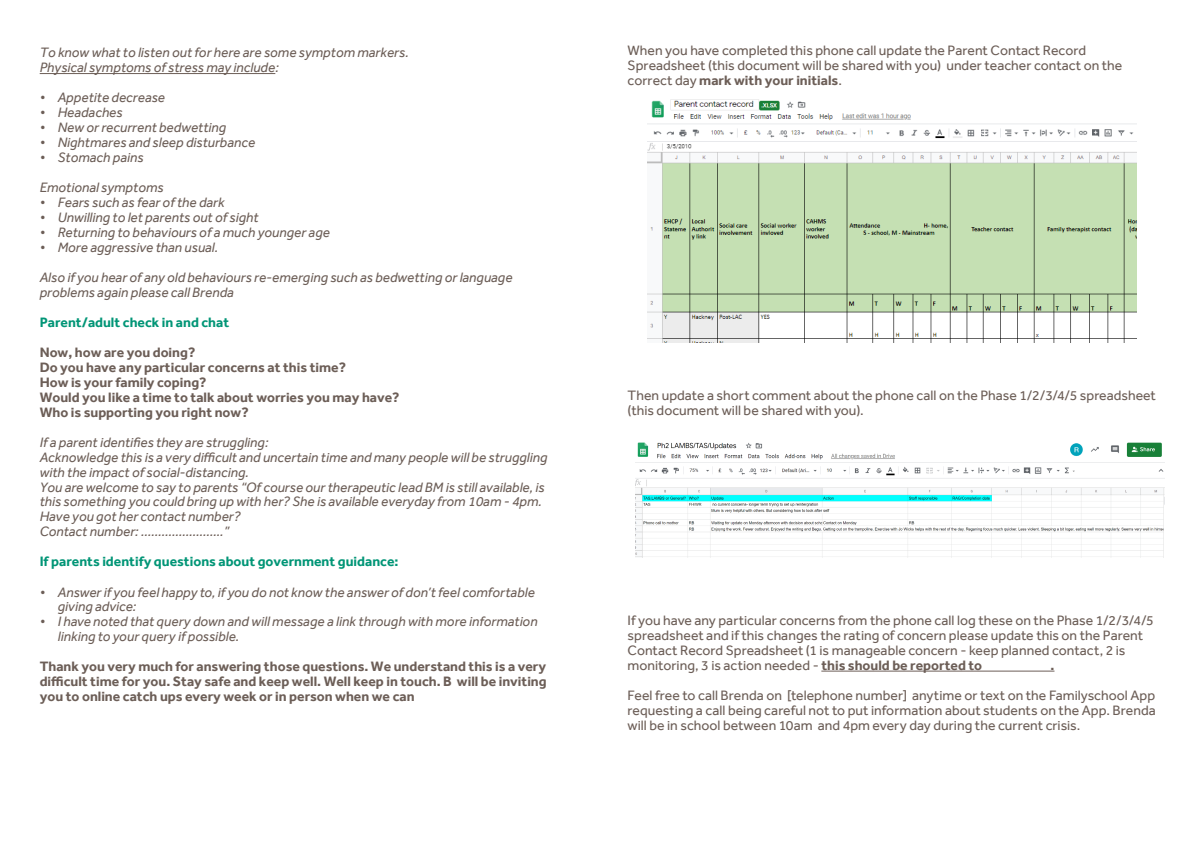
<style>
.page{position:relative;width:1191px;height:842px;background:#fff}
.page>*{position:absolute;margin:0;border:0;box-sizing:border-box;transform-origin:0 0}
.t1{font:italic 14px/15px "Effra";color:#6c5e57}
.t2{font:14px/15px "Effra";color:#6c5e57}
.t3{font:700 14px/15px "Effra";color:#6c5e57}
.t4{font:700 14px "Effra";color:#009576}
.s1{font-weight:700}
</style>
<div class="page">
<hr style="left:40px;top:73px;width:235px;height:1px;background:#6c5e57">
<hr style="left:821px;top:671px;width:233px;height:1px;background:#6c5e57">
<img style="left:647px;top:99px;width:489px;height:244px">
<img style="left:635px;top:443px;width:529px;height:115px">
<p class="t1" style="left:40px;top:44px;width:370px">To know what to listen out for here are some symptom markers.<br>Physical symptoms of stress may include:</p>
<p class="t1" style="left:40px;top:89px;width:127px">• Appetite decrease</p>
<p class="t1" style="left:40px;top:104px;width:84px">• Headaches</p>
<p class="t1" style="left:40px;top:119px;width:188px">• New or recurrent bedwetting</p>
<p class="t1" style="left:40px;top:134px;width:217px">• Nightmares and sleep disturbance</p>
<p class="t1" style="left:40px;top:142px;width:125px;line-height:30px">• Stomach pains<br>Emotional symptoms</p>
<p class="t1" style="left:40px;top:194px;width:187px">• Fears such as fear of the dark</p>
<p class="t1" style="left:40px;top:209px;width:220px">• Unwilling to let parents out of sight</p>
<p class="t1" style="left:40px;top:224px;width:292px">• Returning to behaviours of a much younger age</p>
<p class="t1" style="left:40px;top:232px;width:474px;line-height:30px">• More aggressive than usual.<br>Also if you hear of any old behaviours re-emerging such as bedwetting or language</p>
<p class="t1" style="left:40px;top:284px;width:196px">problems again please call Brenda</p>
<p class="t4" style="left:40px;top:313px;width:191px">Parent/adult check in and chat</p>
<p class="t3" style="left:40px;top:344px;width:361px">Now, how are you doing?<br>Do you have any particular concerns at this time?<br>How is your family coping?<br>Would you like a time to talk about worries you may have?<br>Who is supporting you right now?</p>
<p class="t1" style="left:40px;top:434px;width:509px">If a parent identifies they are struggling:<br>Acknowledge this is a very difficult and uncertain time and many people will be struggling with the impact of social-distancing.<br>You are welcome to say to parents “Of course our therapeutic lead BM is still available, is this something you could bring up with her? She is available everyday from 10am - 4pm.<br>Have you got her contact number?<br>Contact number: …………………...”</p>
<p class="t4" style="left:40px;top:553px;width:360px">If parents identify questions about government guidance:</p>
<p class="t1" style="left:58px;top:584px;width:479px;text-indent:-18px">• Answer if you feel happy to, if you do not know the answer of don’t feel comfortable giving advice:</p>
<p class="t1" style="left:58px;top:614px;width:481px;text-indent:-18px">• I have noted that query down and will message a link through with more information linking to your query if possible.</p>
<p class="t3" style="left:40px;top:659px;width:508px;text-align:justify">Thank you very much for answering those questions. We understand this is a very difficult time for you. Stay safe and keep well. Well keep in touch. B will be inviting you to online catch ups every week or in person when we can</p>
<p class="t2" style="left:627px;top:42px;width:496px">When you have completed this phone call update the Parent Contact Record<br>Spreadsheet (this document will be shared with you) under teacher contact on the correct day <span class="s1">mark with your initials</span>.</p>
<p class="t2" style="left:627px;top:387px;width:530px">Then update a short comment about the phone call on the Phase 1/2/3/4/5 spreadsheet (this document will be shared with you).</p>
<p class="t2" style="left:627px;top:612px;width:527px">If you have any particular concerns from the phone call log these on the Phase 1/2/3/4/5 spreadsheet and if this changes the rating of concern please update this on the Parent Contact Record Spreadsheet (1 is manageable concern - keep planned contact, 2 is monitoring, 3 is action needed - <span class="s1">this should be reported to</span></p>
<p class="t3" style="left:1050px;top:657px;width:5px">.</p>
<p class="t2" style="left:627px;top:687px;width:529px;text-align:justify">Feel free to call Brenda on [telephone number] anytime or text on the Familyschool App requesting a call being careful not to put information about students on the App. Brenda will be in school between 10am and 4pm every day during the current crisis.</p>
</div>
